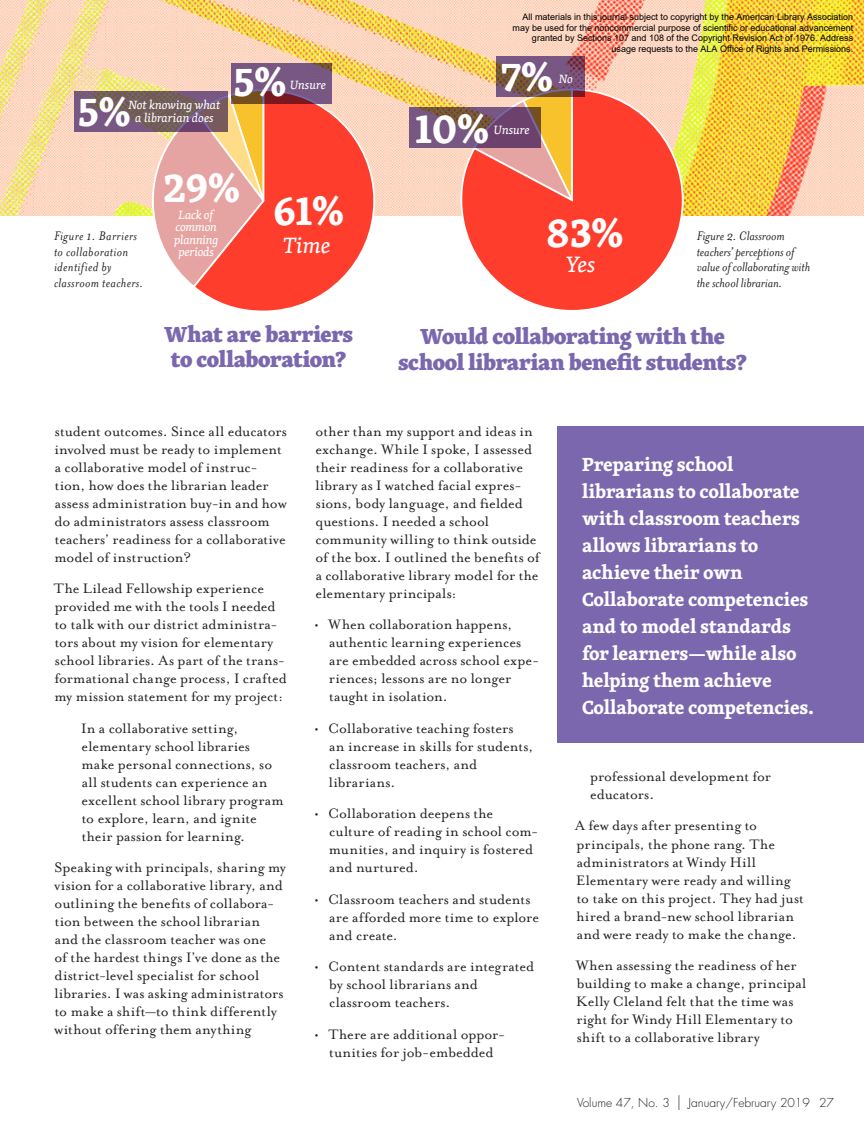
<style>
.page{position:relative;width:864px;height:1134px;background:#fff}
.page>*{position:absolute;margin:0;border:0;box-sizing:border-box;transform-origin:0 0}
.t1{font:700 42.6px "Skolar Latin";color:#fff}
.t2{font:italic 22.95px "Skolar Latin";color:#fff}
.t3{font:800 22.5px/25.5px "Skolar Latin";letter-spacing:-.015em;color:#7a67ae;text-align:center}
.Body{font:700 19.5px/27px "Skolar Latin";letter-spacing:-.01em;color:#fff}
.Body-2{font:15.75px/18px "Mrs Eaves Roman";letter-spacing:.005em;color:#231f20}
.Body_-_Quote{font:15.75px/18px "Mrs Eaves Roman";letter-spacing:.005em;color:#231f20}
.Body_-_Photo_Caption{font:italic 14.25px/15.8px "Mrs Eaves";letter-spacing:.005em;color:#231f20}
.Body_-_Photo_Caption-2{font:italic 14.25px/15.8px "Mrs Eaves";letter-spacing:.025em;color:#231f20}
.t4{font:italic 12.45px/12.5px "Skolar Latin";letter-spacing:-.015em;color:#fff;text-align:center}
.t5{font:300 12px "Futura";color:#231f20}
.t6{font:9px/10.8px "Arial";color:#000;text-align:right}
.s1{font-size:18px}
</style>
<div class="page">
<img style="left:0;top:0;width:864px;height:216px">
<svg style="left:139px;top:88px;width:52px;height:195px"></svg>
<svg style="left:191px;top:88px;width:185px;height:223px;background:#fa7865"></svg>
<svg style="left:231px;top:63px;width:101px;height:41px;background:#77506f"></svg>
<svg style="left:74px;top:91px;width:154px;height:41px;background:#745a6a"></svg>
<svg style="left:460px;top:88px;width:224px;height:222px;background:#fd705b"></svg>
<svg style="left:409px;top:107px;width:132px;height:41px;background:#724f6b"></svg>
<svg style="left:496px;top:56px;width:88px;height:41px;background:#765263"></svg>
<div style="left:558px;top:426px;width:306px;height:316px;background:#7a67ae"></div>
<p class="t1" style="left:77px;top:74px;width:55px">5%</p>
<p class="t4" style="left:128px;top:94px;width:94px">Not knowing what</p>
<p class="t4" style="left:128px;top:99px;width:94px">Not knowing what a librarian does</p>
<p class="t4" style="left:135px;top:107px;width:80px">a librarian does</p>
<p class="t1" style="left:232px;top:44px;width:55px">5%</p>
<p class="t4" style="left:290px;top:74px;width:37px">Unsure</p>
<p class="t4" style="left:290px;top:78px;width:37px">Unsure</p>
<p class="t6" style="left:513px;top:11px;width:342px">All materials in this journal subject to copyright by the American Library Association may be used for the noncommercial purpose of scientific or educational advancement granted by Sections 107 and 108 of the Copyright Revision Act of 1976. Address usage requests to the ALA Office of Rights and Permissions.</p>
<p class="t1" style="left:501px;top:43px;width:53px">7%</p>
<p class="t4" style="left:559px;top:72px;width:16px">No</p>
<p class="t4" style="left:559px;top:76px;width:16px">No</p>
<p class="t1" style="left:415px;top:94px;width:75px">10%</p>
<p class="t4" style="left:494px;top:123px;width:37px">Unsure</p>
<p class="t4" style="left:494px;top:127px;width:37px">Unsure</p>
<p class="t1" style="left:163px;top:150px;width:77px">29%</p>
<p class="t1" style="left:273px;top:173px;width:71px">61%</p>
<p class="t2" style="left:282px;top:224px;width:49px">Time</p>
<p class="t4" style="left:174px;top:204px;width:46px">Lack of common planning periods</p>
<p class="t4" style="left:174px;top:208px;width:46px">Lack of common planning periods</p>
<p class="t1" style="left:546px;top:198px;width:78px">83%</p>
<p class="Body_-_Photo_Caption-2" style="left:54px;top:228px;width:91px">Figure 1. Barriers to collaboration identified by classroom teachers.</p>
<p class="Body_-_Photo_Caption" style="left:697px;top:228px;width:115px">Figure 2. Classroom teachers’ perceptions of value of collaborating with the school librarian.</p>
<p class="t2" style="left:283px;top:228px;width:49px">Time</p>
<p class="t2" style="left:566px;top:248px;width:31px">Yes</p>
<p class="t2" style="left:567px;top:252px;width:31px">Yes</p>
<h3 class="t3" style="left:164px;top:321px;width:190px">What are barriers to collaboration?</h3>
<h3 class="t3" style="left:398px;top:323px;width:350px">Would collaborating with the school librarian benefit students?</h3>
<p class="Body-2" style="left:54px;top:422px;width:234px">student outcomes. Since all educators involved must be ready to implement a collaborative model of instruc&shy;tion, how does the librarian leader assess administration buy-in and how do administrators assess classroom teachers’ readiness for a collaborative model of instruction?</p>
<p class="Body-2" style="left:54px;top:580px;width:234px">The Lilead Fellowship experience provided me with the tools I needed to talk with our district administra&shy;tors about my vision for elementary school libraries. As part of the trans&shy;formational change process, I crafted my mission statement for my project:</p>
<p class="Body_-_Quote" style="left:81px;top:719px;width:204px">In a collaborative setting, elementary school libraries make personal connections, so all students can experience an excellent school library program to explore, learn, and ignite their passion for learning.</p>
<p class="Body-2" style="left:54px;top:859px;width:233px">Speaking with principals, sharing my vision for a collaborative library, and outlining the benefits of collabora&shy;tion between the school librarian and the classroom teacher was one<br>of the hardest things I’ve done as the district-level specialist for school libraries. I was asking administrators to make a shift—to think differently without offering them anything</p>
<p class="Body-2" style="left:315px;top:423px;width:226px">other than my support and ideas in exchange. While I spoke, I assessed their readiness for a collaborative library as I watched facial expres&shy;sions, body language, and fielded questions. I needed a school community willing to think outside of the box. I outlined the benefits of a collaborative library model for the elementary principals:</p>
<p class="Body-2" style="left:329px;top:616px;width:212px;text-indent:-14px">• When collaboration happens, authentic learning experiences are embedded across school expe&shy;riences; lessons are no longer taught in isolation.</p>
<p class="Body-2" style="left:329px;top:719px;width:206px;text-indent:-14px">• Collaborative teaching fosters<br>an increase in skills for students, classroom teachers, and librarians.</p>
<p class="Body-2" style="left:329px;top:805px;width:211px;text-indent:-14px">• Collaboration deepens the culture of reading in school com&shy;munities, and inquiry is fostered and nurtured.</p>
<p class="Body-2" style="left:329px;top:890px;width:211px;text-indent:-15px">• Classroom teachers and students are afforded more time to explore and create.</p>
<p class="Body-2" style="left:329px;top:958px;width:206px;text-indent:-15px">• Content standards are integrated by school librarians and classroom teachers.</p>
<p class="Body-2" style="left:315px;top:1025px;width:192px;text-align:center">• There are additional oppor&shy;tunities for job-embedded</p>
<p class="Body" style="left:582px;top:450px;width:233px">Preparing school librarians to collaborate with classroom teachers allows librarians to achieve their own<br>Collaborate competencies and to model standards for learners—while also helping them achieve<br>Collaborate competencies.</p>
<p class="Body-2" style="left:590px;top:768px;width:182px">professional development for educators.</p>
<p class="Body-2" style="left:575px;top:817px;width:230px">A few days after presenting to principals, the phone rang. The administrators at Windy Hill<br>Elementary were ready and willing to take on this project. They had just hired a brand-new school librarian and were ready to make the change.</p>
<p class="Body-2" style="left:576px;top:957px;width:232px">When assessing the readiness of her building to make a change, principal Kelly Cleland felt that the time was right for Windy Hill Elementary to shift to a collaborative library</p>
<p class="t5" style="left:577px;top:1095px;width:258px">Volume 47, No. 3 <span class="s1">|</span> January/February 2019 27</p>
</div>
